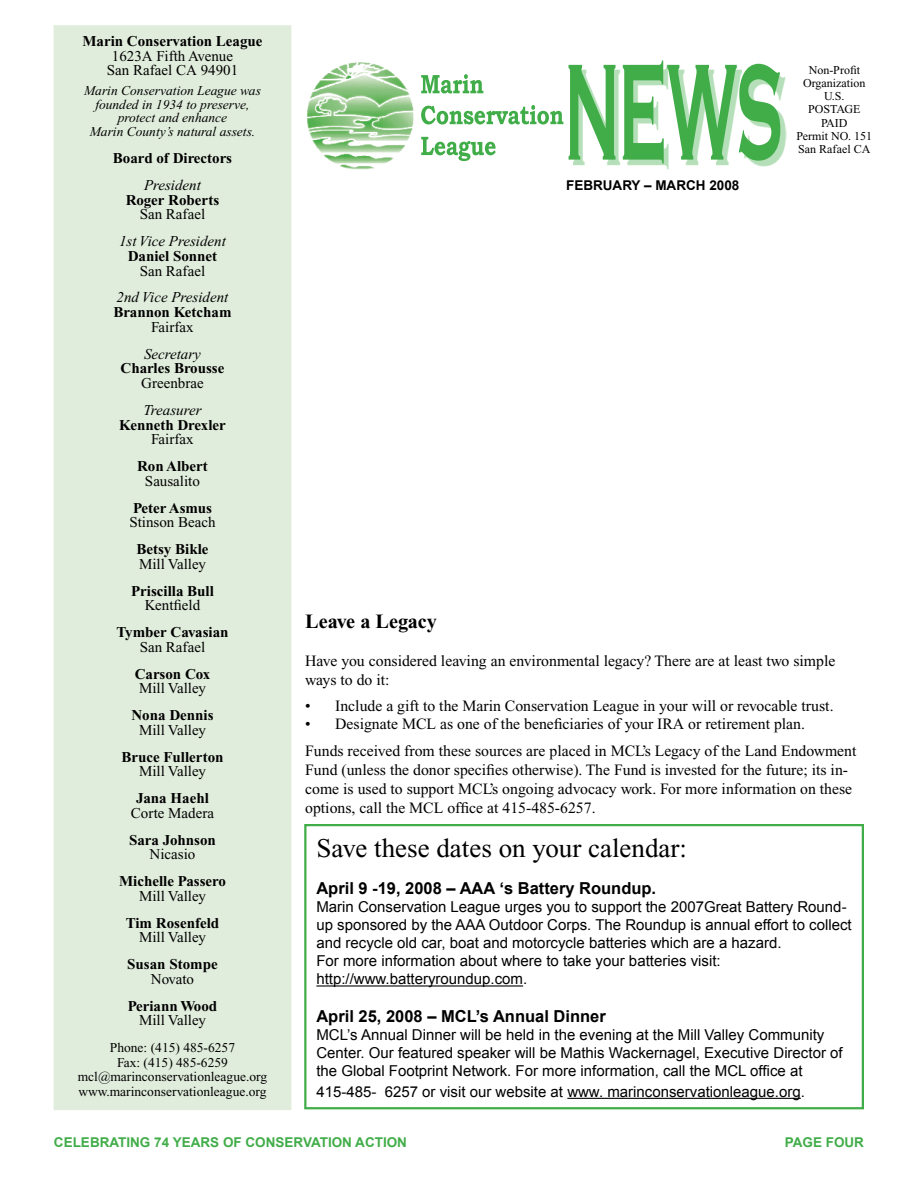
<style>
.page{position:relative;width:918px;height:1188px;background:#fff}
.page>*{position:absolute;margin:0;border:0;box-sizing:border-box;transform-origin:0 0}
.t1{font:27px "Times New Roman";color:#000}
.t2{font:700 20.25px "Times New Roman";color:#000}
.t3{font:700 16.5px "Arial";color:#000}
.t4{font:15.75px/18.9px "Times New Roman";color:#000}
.t5{font:15px/18px "Arial";color:#000}
.t6{font:700 15px "Times New Roman";color:#000}
.t7{font:15px/14.7px "Times New Roman";color:#000;text-align:center}
.t8{font:italic 15px "Times New Roman";color:#000}
.t9{font:13.5px/14.7px "Times New Roman";color:#000;text-align:center}
.t10{font:italic 13.5px/13.5px "Times New Roman";color:#000;text-align:center}
.t11{font:700 13.5px "Arial";color:#41ad49}
.t12{font:700 13.5px "Arial";color:#000}
.t13{font:12px/13.2px "Times New Roman";color:#000;text-align:center}
</style>
<div class="page">
<div style="left:573px;top:64px;width:213px;height:105px;background:#41ad49;opacity:.39"></div>
<svg style="left:569px;top:61px;width:211px;height:103px"></svg>
<div style="left:54px;top:26px;width:237px;height:1084px;background:#e1eddc"></div>
<img style="left:307px;top:62px;width:107px;height:108px">
<svg style="left:421px;top:105px;width:142px;height:19px"></svg>
<svg style="left:421px;top:74px;width:62px;height:20px"></svg>
<svg style="left:421px;top:137px;width:75px;height:24px"></svg>
<div style="left:304px;top:824px;width:560px;height:285px;border:2px solid #41ad49"></div>
<hr style="left:316px;top:985px;width:207px;height:2px;background:#000">
<hr style="left:567px;top:1098px;width:234px;height:1px;background:#000">
<p class="t6" style="left:82px;top:33px;width:182px">Marin Conservation League</p>
<p class="t7" style="left:107px;top:48px;width:133px">1623A Fifth Avenue<br>San Rafael CA 94901</p>
<p class="t10" style="left:84px;top:84px;width:178px">Marin Conservation League was founded in 1934 to preserve, protect and enhance<br>Marin County’s natural assets.</p>
<p class="t6" style="left:113px;top:150px;width:121px">Board of Directors</p>
<p class="t8" style="left:144px;top:177px;width:58px">President</p>
<p class="t6" style="left:126px;top:191px;width:95px">Roger Roberts</p>
<p class="t7" style="left:140px;top:207px;width:67px">San Rafael</p>
<p class="t8" style="left:119px;top:233px;width:108px">1st Vice President</p>
<p class="t6" style="left:128px;top:248px;width:91px">Daniel Sonnet</p>
<p class="t7" style="left:140px;top:263px;width:67px">San Rafael</p>
<p class="t8" style="left:117px;top:289px;width:113px">2nd Vice President</p>
<p class="t6" style="left:113px;top:304px;width:120px">Brannon Ketcham</p>
<p class="t7" style="left:151px;top:320px;width:44px">Fairfax</p>
<p class="t8" style="left:144px;top:346px;width:58px">Secretary</p>
<p class="t6" style="left:121px;top:360px;width:105px">Charles Brousse</p>
<p class="t7" style="left:141px;top:376px;width:64px">Greenbrae</p>
<p class="t8" style="left:143px;top:402px;width:60px">Treasurer</p>
<p class="t6" style="left:119px;top:416px;width:108px">Kenneth Drexler</p>
<p class="t7" style="left:151px;top:432px;width:44px">Fairfax</p>
<p class="t6" style="left:137px;top:458px;width:72px">Ron Albert</p>
<p class="t7" style="left:145px;top:473px;width:57px">Sausalito</p>
<p class="t6" style="left:133px;top:499px;width:80px">Peter Asmus</p>
<p class="t7" style="left:129px;top:515px;width:88px">Stinson Beach</p>
<p class="t6" style="left:136px;top:541px;width:74px">Betsy Bikle</p>
<p class="t7" style="left:139px;top:556px;width:68px">Mill Valley</p>
<p class="t6" style="left:131px;top:582px;width:84px">Priscilla Bull</p>
<p class="t7" style="left:145px;top:598px;width:57px">Kentfield</p>
<p class="t6" style="left:116px;top:624px;width:114px">Tymber Cavasian</p>
<p class="t7" style="left:140px;top:639px;width:67px">San Rafael</p>
<p class="t6" style="left:135px;top:665px;width:77px">Carson Cox</p>
<p class="t7" style="left:139px;top:681px;width:68px">Mill Valley</p>
<p class="t6" style="left:131px;top:707px;width:84px">Nona Dennis</p>
<p class="t7" style="left:139px;top:722px;width:68px">Mill Valley</p>
<p class="t6" style="left:121px;top:748px;width:104px">Bruce Fullerton</p>
<p class="t7" style="left:139px;top:764px;width:68px">Mill Valley</p>
<p class="t6" style="left:136px;top:790px;width:74px">Jana Haehl</p>
<p class="t7" style="left:131px;top:805px;width:85px">Corte Madera</p>
<p class="t6" style="left:129px;top:831px;width:88px">Sara Johnson</p>
<p class="t7" style="left:150px;top:847px;width:47px">Nicasio</p>
<p class="t6" style="left:119px;top:873px;width:108px">Michelle Passero</p>
<p class="t7" style="left:139px;top:888px;width:68px">Mill Valley</p>
<p class="t6" style="left:126px;top:914px;width:95px">Tim Rosenfeld</p>
<p class="t7" style="left:139px;top:930px;width:68px">Mill Valley</p>
<p class="t6" style="left:127px;top:956px;width:92px">Susan Stompe</p>
<p class="t7" style="left:151px;top:971px;width:45px">Novato</p>
<p class="t6" style="left:128px;top:997px;width:91px">Periann Wood</p>
<p class="t7" style="left:139px;top:1013px;width:68px">Mill Valley</p>
<p class="t9" style="left:78px;top:1040px;width:191px">Phone: (415) 485-6257<br>Fax: (415) 485-6259 mcl@marinconservationleague.org www.marinconservationleague.org</p>
<p class="t12" style="left:566px;top:177px;width:175px">FEBRUARY – MARCH 2008</p>
<p class="t13" style="left:797px;top:63px;width:77px">Non-Profit<br>Organization<br>U.S.<br>POSTAGE<br>PAID<br>Permit NO. 151<br>San Rafael CA</p>
<h2 class="t2" style="left:305px;top:610px;width:133px">Leave a Legacy</h2>
<p class="t4" style="left:305px;top:651px;width:532px">Have you considered leaving an environmental legacy? There are at least two simple ways to do it:</p>
<p class="t4" style="left:305px;top:696px;width:530px">• Include a gift to the Marin Conservation League in your will or revocable trust.</p>
<p class="t4" style="left:305px;top:711px;width:553px;line-height:26.4px">• Designate MCL as one of the beneficiaries of your IRA or retirement plan.<br>Funds received from these sources are placed in MCL’s Legacy of the Land Endowment</p>
<p class="t4" style="left:305px;top:760px;width:549px">Fund (unless the donor specifies otherwise). The Fund is invested for the future; its in&shy;come is used to support MCL’s ongoing advocacy work. For more information on these options, call the MCL office at 415-485-6257.</p>
<h1 class="t1" style="left:316px;top:833px;width:372px">Save these dates on your calendar:</h1>
<p class="t3" style="left:316px;top:878px;width:341px">April 9 -19, 2008 – AAA ‘s Battery Roundup.</p>
<p class="t5" style="left:316px;top:898px;width:537px">Marin Conservation League urges you to support the 2007Great Battery Round&shy;up sponsored by the AAA Outdoor Corps. The Roundup is annual effort to collect and recycle old car, boat and motorcycle batteries which are a hazard.<br>For more information about where to take your batteries visit: http://www.batteryroundup.com.</p>
<p class="t3" style="left:316px;top:1006px;width:291px">April 25, 2008 – MCL’s Annual Dinner</p>
<p class="t5" style="left:316px;top:1026px;width:528px">MCL’s Annual Dinner will be held in the evening at the Mill Valley Community<br>Center. Our featured speaker will be Mathis Wackernagel, Executive Director of the Global Footprint Network. For more information, call the MCL office at</p>
<p class="t5" style="left:316px;top:1083px;width:490px">415-485- 6257 or visit our website at www. marinconservationleague.org.</p>
<p class="t11" style="left:54px;top:1134px;width:355px">CELEBRATING 74 YEARS OF CONSERVATION ACTION</p>
<p class="t11" style="left:785px;top:1134px;width:81px">PAGE FOUR</p>
</div>
